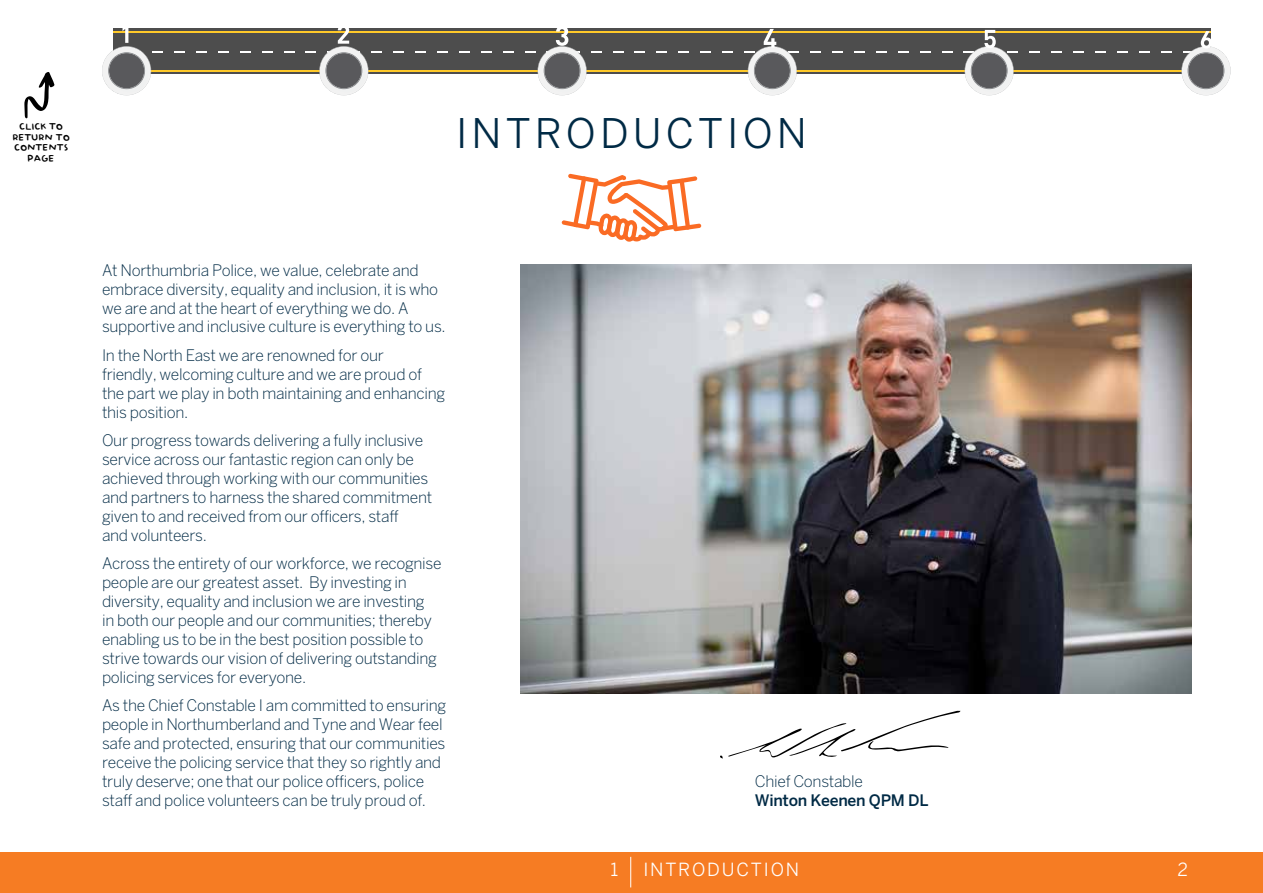
<style>
.page{position:relative;width:1263px;height:893px;background:#fff}
.page>*{position:absolute;margin:0;border:0;box-sizing:border-box;transform-origin:0 0}
.t1{font:40.5px "Benton Sans";letter-spacing:.1em;color:#002a45}
.t2{font:18px "Benton Sans";letter-spacing:.1em;color:#fff}
.t3{font:300 15.75px/18.9px "Benton Sans";letter-spacing:-.02em;color:#002a45}
.t4{font:500 15.75px "Benton Sans";letter-spacing:-.02em;color:#002a45}
.t5{font:11.25px/10.5px "Baby Doll";color:#000;text-align:center}
</style>
<div class="page">
<svg style="left:24px;top:72px;width:30px;height:47px"></svg>
<svg style="left:562px;top:174px;width:139px;height:68px"></svg>
<img style="left:521px;top:264px;width:670px;height:429px">
<svg style="left:720px;top:711px;width:240px;height:48px"></svg>
<div style="left:0;top:853px;width:1263px;height:40px;background:#f67c23"></div>
<hr style="left:630px;top:857px;width:1px;height:30px;background:#fff">
<div style="left:114px;top:29px;width:219px;height:45px;background:#4d4d4d"></div>
<hr style="left:114px;top:31px;width:219px;height:1px;background:#ffc929">
<hr style="left:114px;top:71px;width:219px;height:1px;background:#ffc929">
<div style="left:333px;top:29px;width:219px;height:45px;background:#4d4d4d"></div>
<hr style="left:333px;top:31px;width:219px;height:1px;background:#ffc929">
<hr style="left:333px;top:71px;width:219px;height:1px;background:#ffc929">
<div style="left:552px;top:29px;width:219px;height:45px;background:#4d4d4d"></div>
<hr style="left:552px;top:31px;width:219px;height:1px;background:#ffc929">
<hr style="left:552px;top:71px;width:219px;height:1px;background:#ffc929">
<div style="left:771px;top:29px;width:220px;height:45px;background:#4d4d4d"></div>
<hr style="left:771px;top:31px;width:220px;height:1px;background:#ffc929">
<hr style="left:771px;top:71px;width:220px;height:1px;background:#ffc929">
<div style="left:991px;top:29px;width:219px;height:45px;background:#4d4d4d"></div>
<hr style="left:991px;top:31px;width:219px;height:1px;background:#ffc929">
<hr style="left:991px;top:71px;width:219px;height:1px;background:#ffc929">
<svg style="left:102px;top:28px;width:61px;height:67px"></svg>
<svg style="left:305px;top:28px;width:77px;height:67px"></svg>
<svg style="left:525px;top:28px;width:77px;height:67px"></svg>
<svg style="left:744px;top:29px;width:55px;height:66px"></svg>
<svg style="left:963px;top:30px;width:55px;height:65px"></svg>
<svg style="left:1181px;top:31px;width:49px;height:64px"></svg>
<p class="t5" style="left:13px;top:122px;width:59px">CLICK TO<br>RETURN TO<br>CONTENTS<br>PAGE</p>
<h1 class="t1" style="left:456px;top:110px;width:352px">INTRODUCTION</h1>
<p class="t3" style="left:102px;top:260px;width:345px">At Northumbria Police, we value, celebrate and embrace diversity, equality and inclusion, it is who we are and at the heart of everything we do. A supportive and inclusive culture is everything to us.</p>
<p class="t3" style="left:102px;top:346px;width:345px">In the North East we are renowned for our<br>friendly, welcoming culture and we are proud of the part we play in both maintaining and enhancing this position.</p>
<p class="t3" style="left:102px;top:431px;width:332px">Our progress towards delivering a fully inclusive service across our fantastic region can only be achieved through working with our communities and partners to harness the shared commitment given to and received from our officers, staff<br>and volunteers.</p>
<p class="t3" style="left:102px;top:554px;width:341px">Across the entirety of our workforce, we recognise people are our greatest asset. By investing in diversity, equality and inclusion we are investing<br>in both our people and our communities; thereby enabling us to be in the best position possible to strive towards our vision of delivering outstanding policing services for everyone.</p>
<p class="t3" style="left:102px;top:696px;width:346px">As the Chief Constable I am committed to ensuring people in Northumberland and Tyne and Wear feel safe and protected, ensuring that our communities receive the policing service that they so rightly and truly deserve; one that our police officers, police staff and police volunteers can be truly proud of.</p>
<p class="t3" style="left:755px;top:771px;width:110px">Chief Constable</p>
<p class="t4" style="left:755px;top:790px;width:175px">Winton Keenen QPM DL</p>
<p class="t2" style="left:610px;top:858px;width:9px">1</p>
<p class="t2" style="left:643px;top:858px;width:157px">INTRODUCTION</p>
<p class="t2" style="left:1177px;top:858px;width:12px">2</p>
</div>
